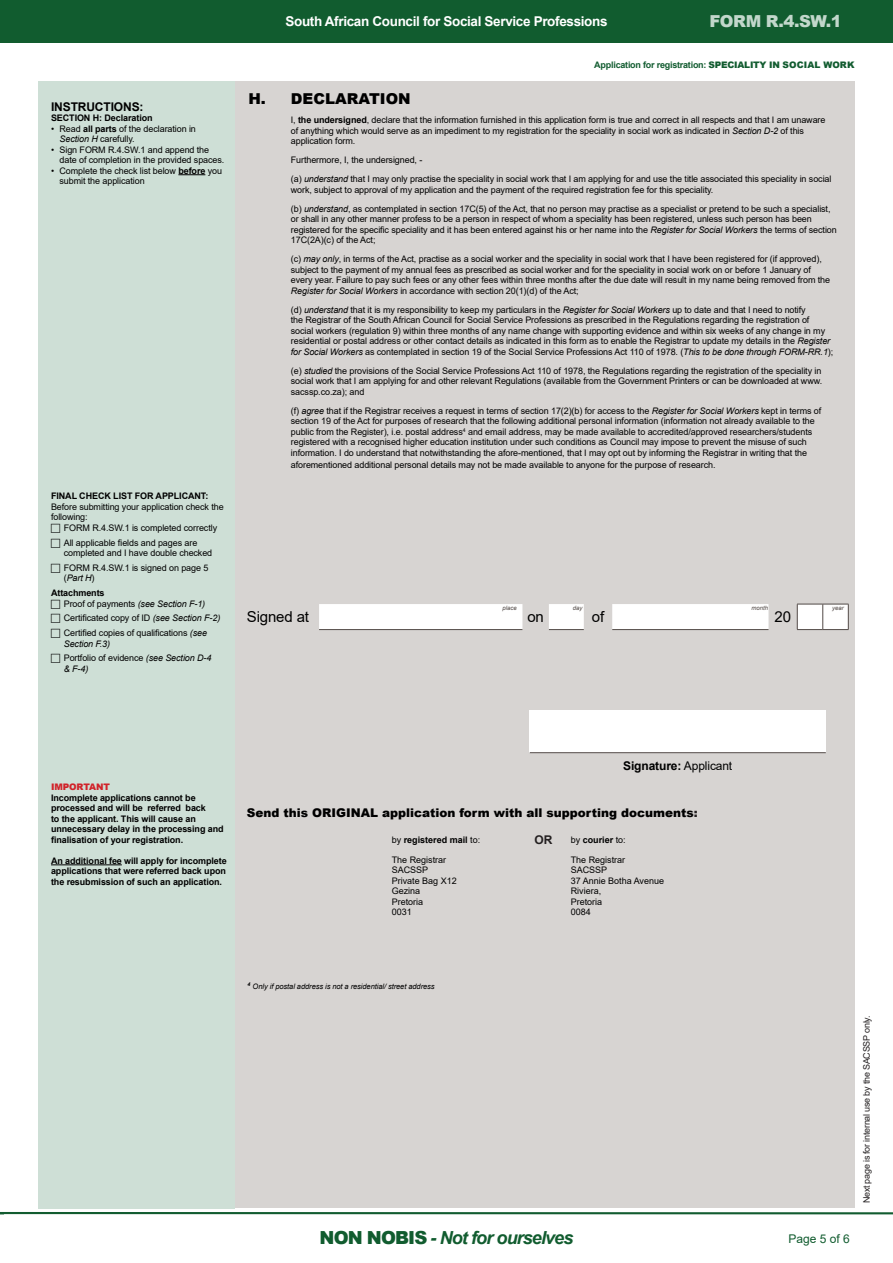
<style>
.page{position:relative;width:893px;height:1263px;background:#fff}
.page>*{position:absolute;margin:0;border:0;box-sizing:border-box;transform-origin:0 0}
.t1{font:italic 700 18px "Arial";letter-spacing:-.05em;color:#115c2f}
.t2{font:900 16.5px "Arial";letter-spacing:-.025em;color:#c2d7cb}
.t3{font:15px "Arial";letter-spacing:-.01em;color:#000}
.t4{font:900 15px "Arial";color:#000}
.t5{font:700 13.5px "Arial";letter-spacing:-.025em;color:#fff}
.t6{font:900 12px "Arial";color:#000}
.t7{font:700 12px "Arial";letter-spacing:-.01em;color:#000}
.t8{font:12px "Arial";color:#115c2f}
.t9{font:700 12px "Arial";color:#231f20}
.t10{font:9px/10.5px "Arial";letter-spacing:-.01em;color:#000}
.t11{font:700 9px/10.5px "Arial";letter-spacing:-.01em;color:#000;text-align:center}
.t12{font:700 9px "Arial";letter-spacing:-.025em;color:#125c30}
.t13{font:italic 9px/14.7px "Arial";letter-spacing:-.01em;color:#000}
.t14{font:9px "Arial";letter-spacing:-.025em;color:#231f20}
.t15{font:900 9px "Arial";letter-spacing:-.01em;color:#d1232a}
.t16{font:italic 7.5px "Arial";letter-spacing:-.01em;color:#000}
.t17{font:italic 6px "Arial";color:#524a47}
.s1{font-weight:700}
.s2{font-style:italic}
.s3{font-weight:400}
.s4{font-weight:400;font-style:italic}
.s5{font-style:normal}
.s6{font-weight:900}
.s7{color:#231f20}
.s8{font-weight:900;font-style:normal}
</style>
<div class="page">
<hr style="left:0;top:1212px;width:893px;height:2px;background:#125c30">
<div style="left:0;top:0;width:893px;height:43px;background:#115c2f"></div>
<div style="left:38px;top:81px;width:197px;height:1127px;background:#cedfd6"></div>
<svg style="left:178px;top:174px;width:27px;height:1px"></svg>
<hr style="left:51px;top:864px;width:71px;height:1px;background:#000">
<div style="left:236px;top:81px;width:619px;height:1127px;background:#d7d4d2"></div>
<svg style="left:319px;top:604px;width:530px;height:26px"></svg>
<div style="left:530px;top:710px;width:296px;height:43px;background:#fff"></div>
<hr style="left:530px;top:752px;width:296px;height:1px;background:#524a47">
<h3 class="t7" style="left:51px;top:98px;width:94px">INSTRUCTIONS:</h3>
<p class="t11" style="left:51px;top:113px;width:103px">SECTION H: Declaration</p>
<p class="t10" style="left:60px;top:123px;width:138px;text-indent:-9px">• Read <span class="s1">all parts</span> of the declaration in<br><span class="s2">Section H</span> carefully.</p>
<p class="t10" style="left:60px;top:144px;width:166px;text-indent:-9px">• Sign FORM R.4.SW.1 and append the date of completion in the provided spaces.</p>
<p class="t10" style="left:60px;top:165px;width:164px;text-indent:-9px">• Complete the check list below <span class="s1">before</span> you submit the application</p>
<p class="t11" style="left:51px;top:491px;width:159px">FINAL CHECK LIST FOR APPLICANT:</p>
<p class="t10" style="left:51px;top:501px;width:174px">Before submitting your application check the following:</p>
<p class="t10" style="left:64px;top:520px;width:155px;line-height:14.7px">FORM R.4.SW.1 is completed correctly<br>All applicable fields and pages are</p>
<p class="t10" style="left:64px;top:545px;width:150px;line-height:14.7px">completed and I have double checked<br>FORM R.4.SW.1 is signed on page 5</p>
<p class="t11" style="left:51px;top:571px;width:55px;line-height:14.7px"><span class="s3">(</span><span class="s4">Part H</span><span class="s3">)<br></span>Attachments</p>
<p class="t10" style="left:64px;top:596px;width:158px;line-height:14.7px">Proof of payments <span class="s2">(see Section F-1)<br></span>Certificated copy of ID <span class="s2">(see Section F-2)<br></span>Certified copies of qualifications <span class="s2">(see</span></p>
<p class="t13" style="left:64px;top:636px;width:149px">Section F.3)<br><span class="s5">Portfolio of evidence</span> (see Section D-4</p>
<p class="t13" style="left:64px;top:661px;width:26px">&amp; F-4)</p>
<h3 class="t5" style="left:285px;top:12px;width:324px">South African Council for Social Service Professions</h3>
<h2 class="t2" style="left:709px;top:9px;width:134px">FORM R.4.SW.1</h2>
<p class="t12" style="left:594px;top:58px;width:262px">Application for registration: <span class="s6">SPECIALITY IN SOCIAL WORK</span></p>
<h3 class="t4" style="left:248px;top:88px;width:164px">H. DECLARATION</h3>
<p class="t10" style="left:291px;top:115px;width:536px">I, <span class="s1">the undersigned</span>, declare that the information furnished in this application form is true and correct in all respects and that I am unaware of anything which would serve as an impediment to my registration for the speciality in social work as indicated in <span class="s2">Section D-2</span> of this application form.</p>
<p class="t10" style="left:291px;top:151px;width:542px;line-height:19px">Furthermore, I, the undersigned, -<br>(a) <span class="s2">understand</span> that I may only practise the speciality in social work that I am applying for and use the title associated this speciality in social</p>
<p class="t10" style="left:291px;top:180px;width:541px;line-height:19px">work, subject to approval of my application and the payment of the required registration fee for this speciality.<br>(b) <span class="s2">understand</span>, as contemplated in section 17C(5) of the Act, that no person may practise as a specialist or pretend to be such a specialist,</p>
<p class="t10" style="left:291px;top:214px;width:547px">or shall in any other manner profess to be a person in respect of whom a speciality has been registered, unless such person has been registered for the specific speciality and it has been entered against his or her name into the <span class="s2">Register for Social Workers</span> the terms of section<br>17C(2A)(c) of the Act;</p>
<p class="t10" style="left:291px;top:254px;width:541px">(c) <span class="s2">may only</span>, in terms of the Act, practise as a social worker and the speciality in social work that I have been registered for (if approved), subject to the payment of my annual fees as prescribed as social worker and for the speciality in social work on or before 1 January of every year. Failure to pay such fees or any other fees within three months after the due date will result in my name being removed from the <span class="s2">Register for Social Workers</span> in accordance with section 20(1)(d) of the Act;</p>
<p class="t10" style="left:291px;top:304px;width:544px">(d) <span class="s2">understand</span> that it is my responsibility to keep my particulars in the <span class="s2">Register for Social Workers</span> up to date and that I need to notify<br>the Registrar of the South African Council for Social Service Professions as prescribed in the Regulations regarding the registration of social workers (regulation 9) within three months of any name change with supporting evidence and within six weeks of any change in my residential or postal address or other contact details as indicated in this form as to enable the Registrar to update my details in the <span class="s2">Register for Social Workers</span> as contemplated in section 19 of the Social Service Professions Act 110 of 1978. (<span class="s2">This to be done through FORM-RR.1</span>);</p>
<p class="t10" style="left:291px;top:365px;width:533px;text-align:justify">(e) <span class="s2">studied</span> the provisions of the Social Service Professions Act 110 of 1978, the Regulations regarding the registration of the speciality in social work that I am applying for and other relevant Regulations (available from the Government Printers or can be downloaded at www. sacssp.co.za); and</p>
<p class="t10" style="left:291px;top:405px;width:532px">(f) <span class="s2">agree</span> that if the Registrar receives a request in terms of section 17(2)(b) for access to the <span class="s2">Register for Social Workers</span> kept in terms of section 19 of the Act for purposes of research that the following additional personal information (information not already available to the public from the Register), i.e. postal address<sup>4</sup> and email address, may be made available to accredited/approved researchers/students registered with a recognised higher education institution under such conditions as Council may impose to prevent the misuse of such information. I do understand that notwithstanding the afore-mentioned, that I may opt out by informing the Registrar in writing that the</p>
<p class="t10" style="left:291px;top:459px;width:426px">aforementioned additional personal details may not be made available to anyone for the purpose of research.</p>
<p class="t17" style="left:502px;top:604px;width:16px">place</p>
<p class="t17" style="left:832px;top:604px;width:13px">year</p>
<p class="t17" style="left:573px;top:604px;width:11px">day</p>
<p class="t17" style="left:751px;top:604px;width:18px">month</p>
<h3 class="t3" style="left:247px;top:607px;width:64px">Signed at</h3>
<h3 class="t3" style="left:527px;top:607px;width:18px">on</h3>
<h3 class="t3" style="left:592px;top:607px;width:14px">of</h3>
<h3 class="t3" style="left:774px;top:607px;width:18px">20</h3>
<p class="t15" style="left:51px;top:781px;width:61px">IMPORTANT</p>
<p class="t11" style="left:51px;top:793px;width:174px;text-align:left">Incomplete applications cannot be processed and will be referred back<br>to the applicant. This will cause an unnecessary delay in the processing and finalisation of your registration.</p>
<p class="t11" style="left:51px;top:856px;width:177px;text-align:justify">An additional fee will apply for incomplete applications that were referred back upon the resubmission of such an application.</p>
<h3 class="t7" style="left:623px;top:757px;width:111px">Signature: <span class="s3">Applicant</span></h3>
<h3 class="t6" style="left:247px;top:803px;width:452px">Send this ORIGINAL application form with all supporting documents<span class="s7">:</span></h3>
<p class="t11" style="left:392px;top:834px;width:90px"><span class="s3">by</span> registered mail <span class="s3">to:</span></p>
<h3 class="t9" style="left:534px;top:831px;width:19px">OR</h3>
<p class="t11" style="left:571px;top:834px;width:57px"><span class="s3">by</span> courier <span class="s3">to:</span></p>
<p class="t10" style="left:392px;top:854px;width:67px">The Registrar<br>SACSSP<br>Private Bag X12<br>Gezina<br>Pretoria<br>0031</p>
<p class="t10" style="left:571px;top:854px;width:95px">The Registrar<br>SACSSP<br>37 Annie Botha Avenue<br>Riviera,<br>Pretoria<br>0084</p>
<p class="t16" style="left:247px;top:982px;width:189px"><sup>4</sup> Only if postal address is not a residential/ street address</p>
<h1 class="t1" style="left:320px;top:1226px;width:255px"><span class="s8">NON NOBIS</span> - Not for ourselves</h1>
<h3 class="t8" style="left:788px;top:1230px;width:63px">Page 5 of 6</h3>
<p class="t14" style="left:860px;top:1203px;width:189px;rotate:-90deg">Next page is for internal use by the SACSSP only.</p>
</div>
